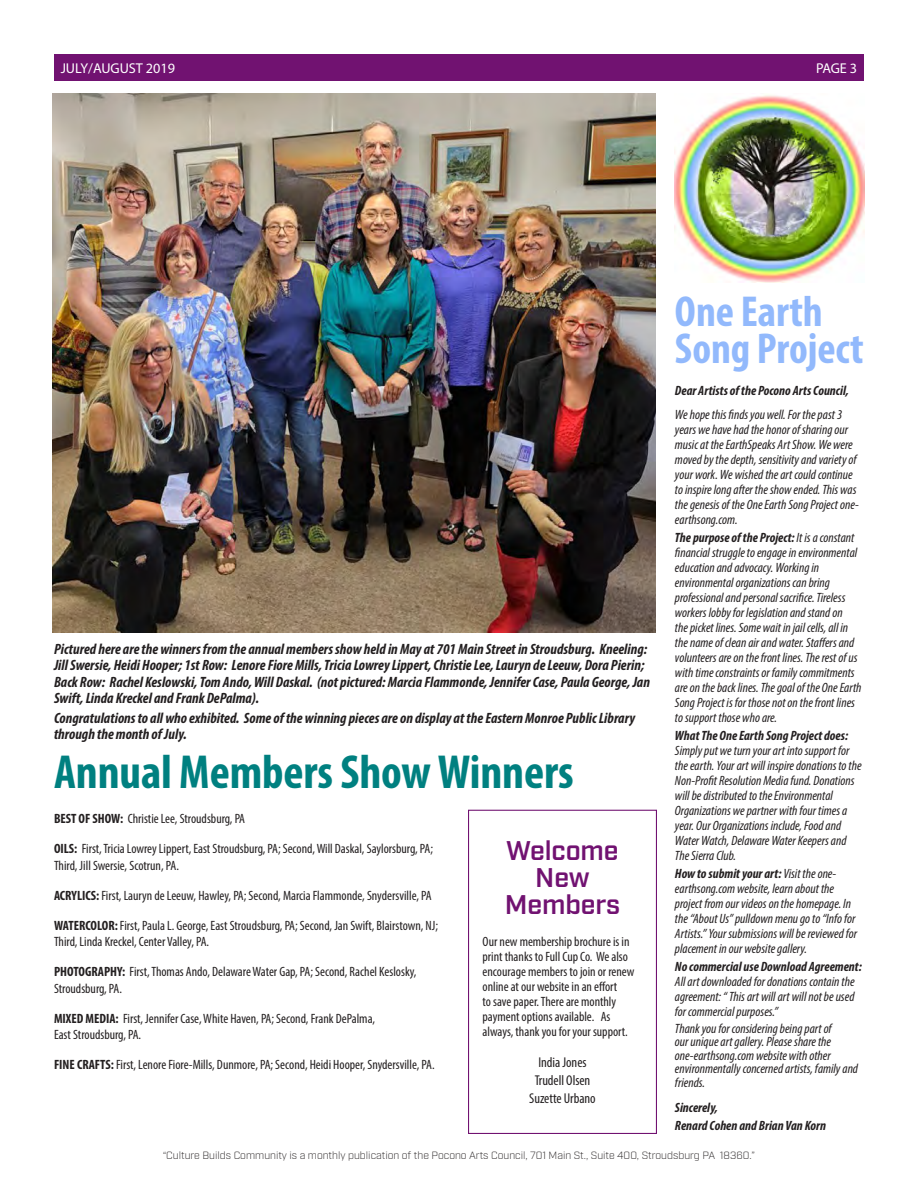
<style>
.page{position:relative;width:918px;height:1188px;background:#fff}
.page>*{position:absolute;margin:0;border:0;box-sizing:border-box;transform-origin:0 0}
.t1{font:700 condensed 48px "Myriad Pro";letter-spacing:-.005em;color:#008080}
.CALENDAR{font:700 condensed 43.5px/37.5px "Myriad Pro";letter-spacing:-.005em;color:#92b9fc}
.t2{font:600 27px/27px "Industry";letter-spacing:-.005em;color:#711271;text-align:center}
.CALENDAR_HEAD{font:italic 700 condensed 15px/16.5px "Myriad Pro";color:#231f20}
.CALENDAR_HEAD-2{font:condensed 14.25px "Myriad Pro";letter-spacing:-.005em;color:#231f20}
.t3{font:14.25px "Myriad Pro";letter-spacing:-.005em;color:#fff}
.CALENDAR_HEAD-3{font:italic condensed 13.5px/15px "Myriad Pro";color:#231f20}
.CALENDAR_HEAD-4{font:condensed 13.5px/15px "Myriad Pro";color:#231f20}
.CALENDAR_HEAD-5{font:italic 700 condensed 13.5px "Myriad Pro";color:#231f20}
.t4{font:300 10.5px "Industry";color:#231f20}
.s1{font-weight:700}
</style>
<div class="page">
<div style="left:54px;top:54px;width:810px;height:27px;background:#711271"></div>
<img style="left:53px;top:93px;width:603px;height:539px">
<img style="left:675px;top:94px;width:189px;height:188px">
<div style="left:468px;top:810px;width:189px;height:324px;border:1px solid #711271"></div>
<p class="t3" style="left:61px;top:59px;width:116px">JULY/AUGUST 2019</p>
<p class="t3" style="left:816px;top:59px;width:43px">PAGE 3</p>
<p class="CALENDAR_HEAD" style="left:54px;top:640px;width:598px">Pictured here are the winners from the annual members show held in May at 701 Main Street in Stroudsburg. Kneeling:<br>Jill Swersie, Heidi Hooper; 1st Row: Lenore Fiore Mills, Tricia Lowrey Lippert, Christie Lee, Lauryn de Leeuw, Dora Pierin; Back Row: Rachel Keslowski, Tom Ando, Will Daskal. (not pictured: Marcia Flammonde, Jennifer Case, Paula George, Jan Swift, Linda Kreckel and Frank DePalma).</p>
<p class="CALENDAR_HEAD" style="left:54px;top:709px;width:583px">Congratulations to all who exhibited. Some of the winning pieces are on display at the Eastern Monroe Public Library through the month of July.</p>
<p class="t1" style="left:54px;top:742px;width:521px">Annual Members Show Winners</p>
<p class="CALENDAR_HEAD-4" style="left:54px;top:811px;width:193px"><span class="s1">BEST OF SHOW:</span> Christie Lee, Stroudsburg, PA</p>
<p class="CALENDAR_HEAD-4" style="left:54px;top:841px;width:380px;line-height:16.5px"><span class="s1">OILS:</span> First, Tricia Lowrey Lippert, East Stroudsburg, PA; Second, Will Daskal, Saylorsburg, PA;<br>Third, Jill Swersie, Scotrun, PA.</p>
<p class="CALENDAR_HEAD-4" style="left:54px;top:888px;width:379px"><span class="s1">ACRYLICS:</span> First, Lauryn de Leeuw, Hawley, PA; Second, Marcia Flammonde, Snydersville, PA</p>
<p class="CALENDAR_HEAD-4" style="left:54px;top:917px;width:386px;line-height:16.5px"><span class="s1">WATERCOLOR:</span> First, Paula L. George, East Stroudsburg, PA; Second, Jan Swift, Blairstown, NJ;<br>Third, Linda Kreckel, Center Valley, PA.</p>
<p class="CALENDAR_HEAD-4" style="left:54px;top:964px;width:364px;line-height:16.5px"><span class="s1">PHOTOGRAPHY:</span> First, Thomas Ando, Delaware Water Gap, PA; Second, Rachel Keslosky,<br>Stroudsburg, PA.</p>
<p class="CALENDAR_HEAD-4" style="left:54px;top:1010px;width:323px;line-height:16.5px"><span class="s1">MIXED MEDIA:</span> First, Jennifer Case, White Haven, PA; Second, Frank DePalma,<br>East Stroudsburg, PA.</p>
<p class="CALENDAR_HEAD-4" style="left:54px;top:1057px;width:382px"><span class="s1">FINE CRAFTS:</span> First, Lenore Fiore-Mills, Dunmore, PA; Second, Heidi Hooper, Snydersville, PA.</p>
<p class="t2" style="left:505px;top:838px;width:117px">Welcome<br>New<br>Members</p>
<p class="CALENDAR_HEAD-4" style="left:483px;top:934px;width:153px">Our new membership brochure is in print thanks to Full Cup Co. We also encourage members to join or renew online at our website in an effort<br>to save paper. There are monthly payment options available. As always, thank you for your support.</p>
<p class="CALENDAR_HEAD-2" style="left:538px;top:1054px;width:50px">India Jones</p>
<p class="CALENDAR_HEAD-2" style="left:535px;top:1072px;width:57px">Trudell Olsen</p>
<p class="CALENDAR_HEAD-2" style="left:529px;top:1090px;width:68px">Suzette Urbano</p>
<p class="CALENDAR" style="left:675px;top:291px;width:190px">One Earth<br>Song Project</p>
<p class="CALENDAR_HEAD-5" style="left:675px;top:382px;width:175px">Dear Artists of the Pocono Arts Council,</p>
<p class="CALENDAR_HEAD-3" style="left:675px;top:407px;width:185px">We hope this finds you well. For the past 3 years we have had the honor of sharing our music at the EarthSpeaks Art Show. We were moved by the depth, sensitivity and variety of your work. We wished the art could continue to inspire long after the show ended. This was the genesis of the One Earth Song Project one&shy;earthsong.com.</p>
<p class="CALENDAR_HEAD-3" style="left:675px;top:530px;width:188px"><span class="s1">The purpose of the Project:</span> It is a constant financial struggle to engage in environmental education and advocacy. Working in environmental organizations can bring professional and personal sacrifice. Tireless workers lobby for legislation and stand on<br>the picket lines. Some wait in jail cells, all in the name of clean air and water. Staffers and volunteers are on the front lines. The rest of us with time constraints or family commitments are on the back lines. The goal of the One Earth Song Project is for those not on the front lines to support those who are.</p>
<p class="CALENDAR_HEAD-3" style="left:675px;top:728px;width:188px"><span class="s1">What The One Earth Song Project does:<br></span>Simply put we turn your art into support for the earth. Your art will inspire donations to the Non-Profit Resolution Media fund. Donations will be distributed to the Environmental Organizations we partner with four times a year. Our Organizations include, Food and Water Watch, Delaware Water Keepers and The Sierra Club.</p>
<p class="CALENDAR_HEAD-3" style="left:675px;top:866px;width:184px"><span class="s1">How to submit your art:</span> Visit the one&shy;earthsong.com website, learn about the project from our videos on the homepage. In the “About Us” pulldown menu go to “Info for Artists.” Your submissions will be reviewed for placement in our website gallery.</p>
<p class="CALENDAR_HEAD-3" style="left:675px;top:959px;width:188px"><span class="s1">No commercial use Download Agreement:<br></span>All art downloaded for donations contain the agreement: “ This art will art will not be used for commercial purposes.”</p>
<p class="CALENDAR_HEAD-3" style="left:675px;top:1021px;width:185px;line-height:13.5px">Thank you for considering being part of<br>our unique art gallery. Please share the one-earthsong.com website with other environmentally concerned artists, family and friends.</p>
<p class="CALENDAR_HEAD-5" style="left:675px;top:1099px;width:44px">Sincerely,</p>
<p class="CALENDAR_HEAD-5" style="left:675px;top:1117px;width:153px">Renard Cohen and Brian Van Korn</p>
<p class="t4" style="left:163px;top:1149px;width:594px">“Culture Builds Community is a monthly publication of the Pocono Arts Council, 701 Main St., Suite 400, Stroudsburg PA 18360.”</p>
</div>
